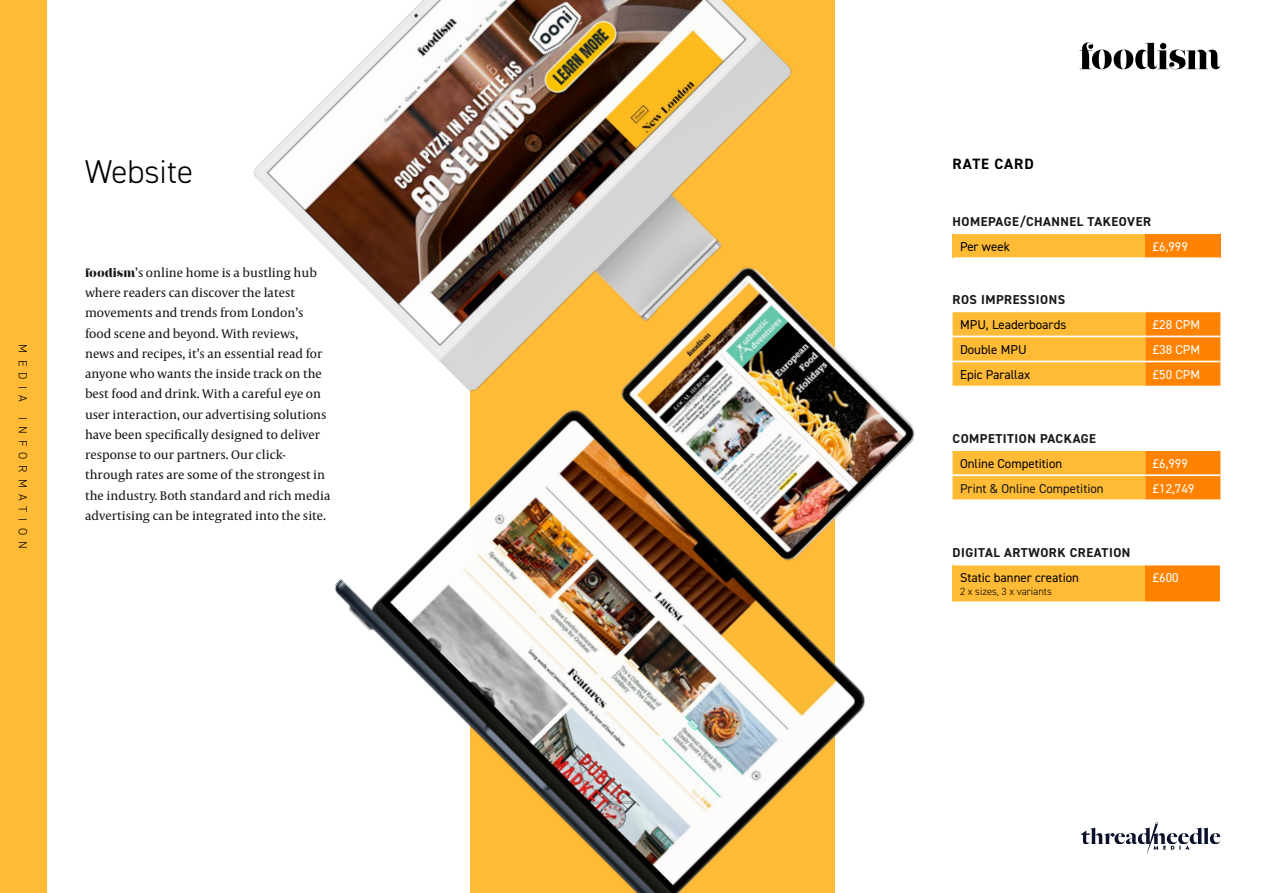
<style>
.page{position:relative;width:1263px;height:893px;background:#fff}
.page>*{position:absolute;margin:0;border:0;box-sizing:border-box;transform-origin:0 0}
.t1{font:300 33px "DIN2014";color:#000}
.t2{font:700 15px "DIN2014";letter-spacing:.06em;color:#000}
.t3{font:12.9px "DIN2014";color:#000}
.t4{font:700 12.9px "DIN2014";letter-spacing:.04em;color:#181716}
.t5{font:12.9px "DIN2014";color:#fff}
.t6{font:12.9px "DIN2014";color:#181716}
.t7{font:12.75px/20.2px "Capitolium News 2";color:#181716}
.t8{font:300 12px "DIN2014";letter-spacing:.51em;color:#000}
.t9{font:300 10.5px "DIN2014";color:#000}
.s1{font-family:"Narziss Ultrabold Drops"}
</style>
<div class="page">
<div style="left:0;top:0;width:47px;height:893px;background:#ffbb36"></div>
<img style="left:334px;top:361px;width:581px;height:532px">
<img style="left:254px;top:0;width:594px;height:446px">
<svg style="left:1081px;top:822px;width:139px;height:33px"></svg>
<svg style="left:1079px;top:43px;width:141px;height:26px"></svg>
<svg style="left:952px;top:451px;width:268px;height:48px;background:#ffab27"></svg>
<hr style="left:952px;top:474px;width:193px;height:2px;background:#fff">
<hr style="left:1145px;top:474px;width:75px;height:2px;background:#fff">
<div style="left:952px;top:565px;width:193px;height:37px;background:#ffbb36"></div>
<div style="left:1145px;top:565px;width:75px;height:37px;background:#ff8300"></div>
<hr style="left:952px;top:601px;width:193px;height:2px;background:#fff">
<hr style="left:1145px;top:601px;width:75px;height:2px;background:#fff">
<svg style="left:952px;top:312px;width:268px;height:74px;background:#ffae2e"></svg>
<hr style="left:952px;top:361px;width:193px;height:1px;background:#fff">
<hr style="left:1145px;top:361px;width:75px;height:1px;background:#fff">
<hr style="left:952px;top:336px;width:193px;height:1px;background:#fff">
<hr style="left:1145px;top:336px;width:75px;height:1px;background:#fff">
<div style="left:952px;top:233px;width:193px;height:25px;background:#ffbb36"></div>
<div style="left:1145px;top:233px;width:75px;height:25px;background:#ff8300"></div>
<hr style="left:952px;top:232px;width:193px;height:2px;background:#fff">
<hr style="left:1145px;top:232px;width:75px;height:2px;background:#fff">
<hr style="left:952px;top:257px;width:193px;height:2px;background:#fff">
<hr style="left:1145px;top:257px;width:75px;height:2px;background:#fff">
<p class="t8" style="left:30px;top:344px;width:58px;rotate:90deg">MEDIA</p>
<p class="t8" style="left:30px;top:416px;width:134px;rotate:90deg">INFORMATION</p>
<h1 class="t1" style="left:85px;top:152px;width:109px">Website</h1>
<p class="t7" style="left:85px;top:262px;width:247px"><span class="s1">foodism</span>’s online home is a bustling hub where readers can discover the latest movements and trends from London’s food scene and beyond. With reviews, news and recipes, it’s an essential read for anyone who wants the inside track on the best food and drink. With a careful eye on user interaction, our advertising solutions have been specifically designed to deliver response to our partners. Our click&shy;through rates are some of the strongest in the industry. Both standard and rich media advertising can be integrated into the site.</p>
<p class="t2" style="left:953px;top:154px;width:83px">RATE CARD</p>
<p class="t4" style="left:953px;top:213px;width:200px">HOMEPAGE/CHANNEL TAKEOVER</p>
<p class="t3" style="left:960px;top:238px;width:51px">Per week</p>
<p class="t5" style="left:1153px;top:238px;width:37px">£6,999</p>
<p class="t4" style="left:953px;top:291px;width:114px">ROS IMPRESSIONS</p>
<p class="t3" style="left:960px;top:316px;width:108px">MPU, Leaderboards</p>
<p class="t5" style="left:1153px;top:316px;width:49px">£28 CPM</p>
<p class="t3" style="left:960px;top:341px;width:68px">Double MPU</p>
<p class="t5" style="left:1153px;top:341px;width:49px">£38 CPM</p>
<p class="t3" style="left:960px;top:367px;width:72px">Epic Parallax</p>
<p class="t5" style="left:1153px;top:367px;width:49px">£50 CPM</p>
<p class="t4" style="left:953px;top:430px;width:145px">COMPETITION PACKAGE</p>
<p class="t3" style="left:960px;top:455px;width:104px">Online Competition</p>
<p class="t5" style="left:1153px;top:455px;width:37px">£6,999</p>
<p class="t6" style="left:960px;top:480px;width:145px">Print &amp; Online Competition</p>
<p class="t5" style="left:1153px;top:480px;width:43px">£12,749</p>
<p class="t4" style="left:953px;top:544px;width:179px">DIGITAL ARTWORK CREATION</p>
<p class="t3" style="left:960px;top:570px;width:120px">Static banner creation</p>
<p class="t9" style="left:960px;top:585px;width:93px">2 x sizes, 3 x variants</p>
<p class="t5" style="left:1153px;top:570px;width:27px">£600</p>
</div>
